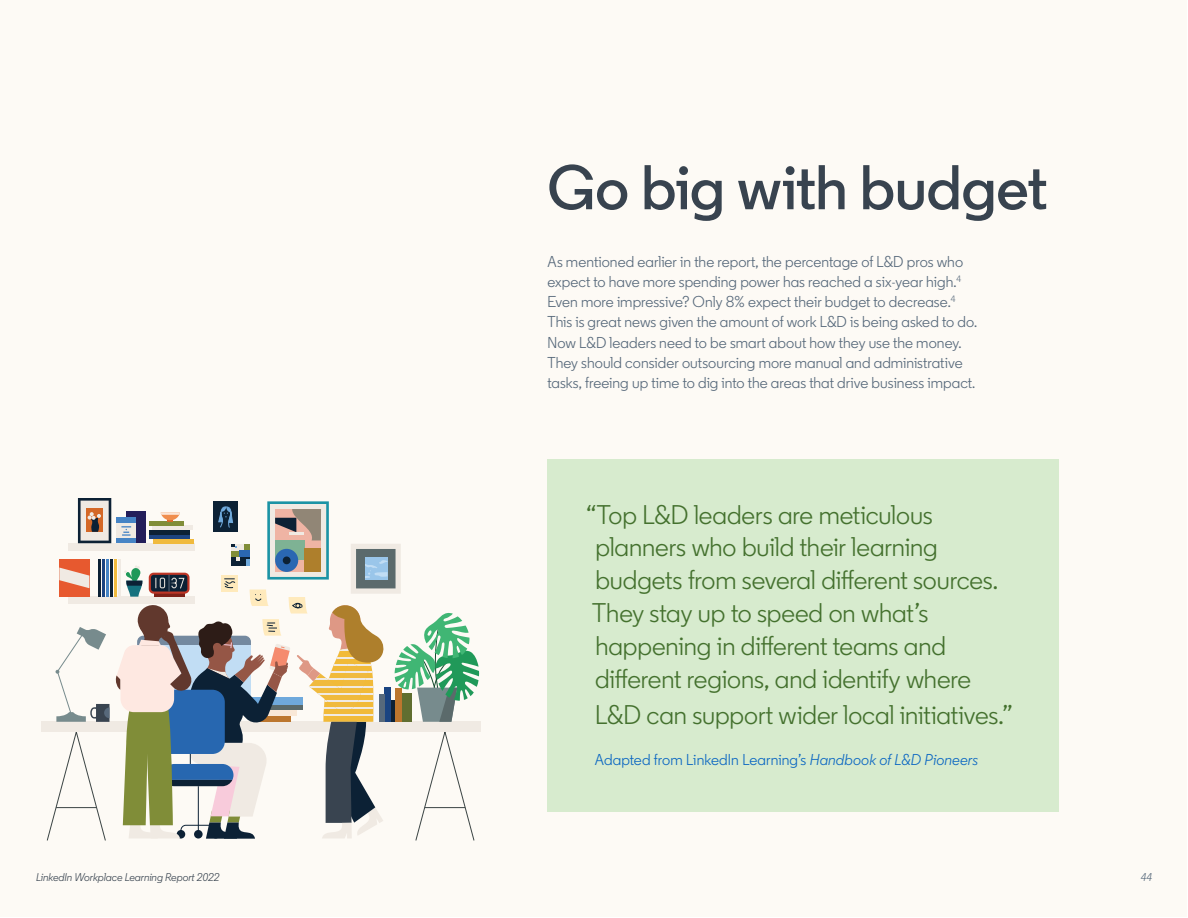
<style>
.page{position:relative;width:1188px;height:918px;background:#fff}
.page>*{position:absolute;margin:0;border:0;box-sizing:border-box;transform-origin:0 0}
.t1{font:600 63px "Community";color:#38434f}
.t2{font:27px/33px "Community";letter-spacing:-.005em;color:#44712e}
.t3{font:15.75px/20.2px "Community";letter-spacing:.005em;color:#56687a}
.t4{font:15.75px "Community";letter-spacing:.01em;color:#0a66c2}
.t5{font:italic 11.25px "Community";color:#38434f}
.t6{font:italic 11.25px "Community";color:#56687a}
.s1{font-style:italic}
</style>
<div class="page">
<div style="left:1px;top:1px;width:1186px;height:916px;background:#fdfaf5"></div>
<div style="left:548px;top:459px;width:511px;height:353px;background:#d7ebce"></div>
<svg style="left:46px;top:498px;width:433px;height:342px"></svg>
<h1 class="t1" style="left:548px;top:148px;width:501px">Go big with budget</h1>
<p class="t3" style="left:547px;top:251px;width:431px">As mentioned earlier in the report, the percentage of L&amp;D pros who expect to have more spending power has reached a six-year high.<sup>4<br></sup>Even more impressive? Only 8% expect their budget to decrease.<sup>4<br></sup>This is great news given the amount of work L&amp;D is being asked to do.<br>Now L&amp;D leaders need to be smart about how they use the money.<br>They should consider outsourcing more manual and administrative tasks, freeing up time to dig into the areas that drive business impact.</p>
<h2 class="t2" style="left:587px;top:498px;width:413px">“Top L&amp;D leaders are meticulous planners who build their learning budgets from several different sources.<br>They stay up to speed on what’s happening in different teams and different regions, and identify where</h2>
<h2 class="t2" style="left:595px;top:699px;width:419px">L&amp;D can support wider local initiatives.”</h2>
<p class="t4" style="left:595px;top:750px;width:385px">Adapted from LinkedIn Learning’s <span class="s1">Handbook of L&amp;D Pioneers</span></p>
<p class="t5" style="left:36px;top:871px;width:185px">LinkedIn Workplace Learning Report 2022</p>
<p class="t6" style="left:1141px;top:871px;width:13px">44</p>
</div>
